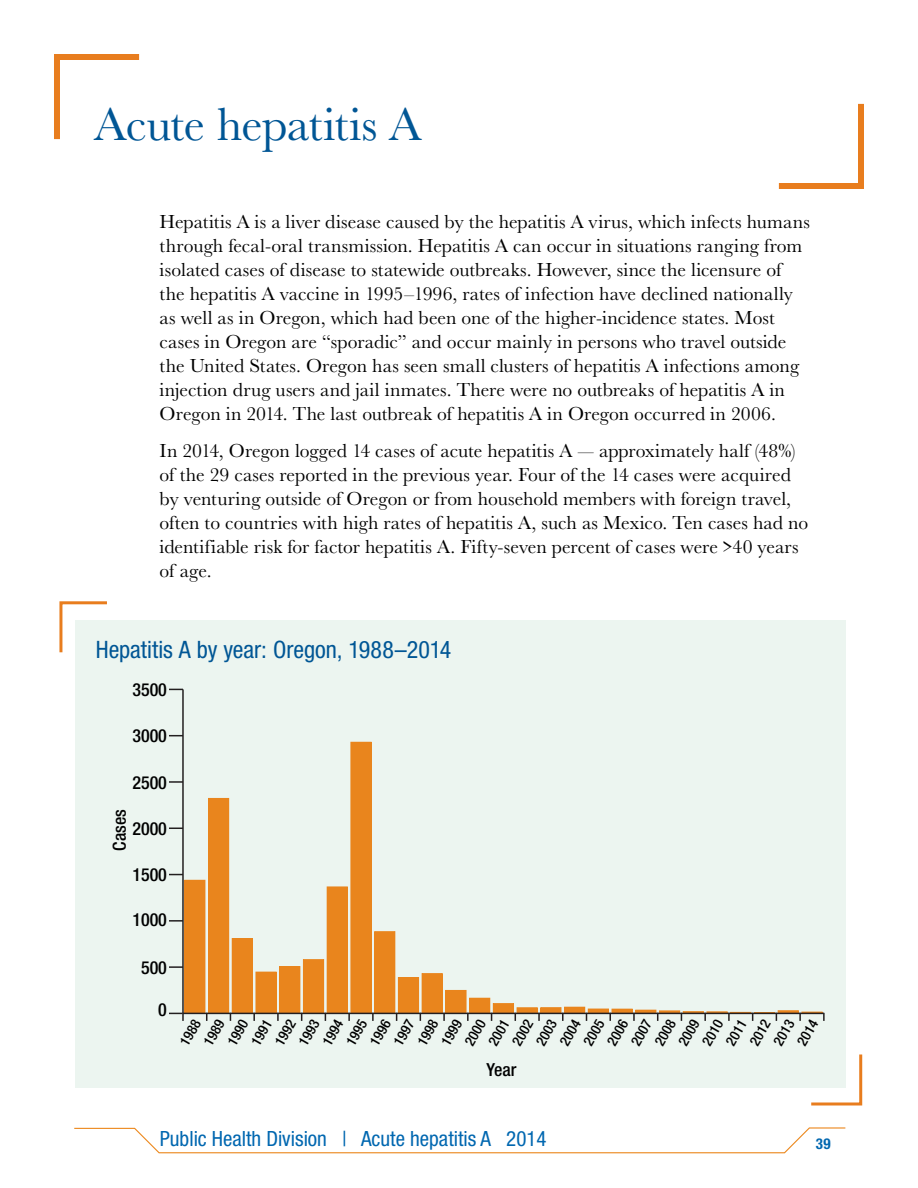
<style>
.page{position:relative;width:918px;height:1188px;background:#fff}
.page>*{position:absolute;margin:0;border:0;box-sizing:border-box;transform-origin:0 0}
.t1{font:48px "Baskerville URW";letter-spacing:-.01em;color:#005695}
.t2{font:condensed 24px "Helvetica Neue LT Std";color:#005695}
.t3{font:condensed 21px "Helvetica Neue LT Std";color:#0067b0}
.t4{font:19.5px/24px "Baskerville URW";letter-spacing:.005em;color:#000}
.t5{font:500 condensed 18px "Helvetica Neue LT Std";color:#000}
.t6{font:700 condensed 15px "Helvetica Neue LT Std";color:#0067b0}
.t7{font:500 condensed 14.25px "Helvetica Neue LT Std";color:#000}
</style>
<div class="page">
<svg style="left:74px;top:1127px;width:772px;height:27px"></svg>
<svg style="left:778px;top:103px;width:86px;height:86px"></svg>
<svg style="left:54px;top:54px;width:86px;height:86px"></svg>
<svg style="left:811px;top:1054px;width:52px;height:52px"></svg>
<svg style="left:59px;top:601px;width:48px;height:52px"></svg>
<div style="left:75px;top:620px;width:771px;height:468px;background:#ecf5f0"></div>
<div style="left:185px;top:880px;width:20px;height:133px;background:#e9851d"></div>
<div style="left:184px;top:880px;width:21px;height:134px;border:1px solid #e9851d"></div>
<div style="left:209px;top:798px;width:20px;height:215px;background:#e9851d"></div>
<div style="left:208px;top:798px;width:21px;height:216px;border:1px solid #e9851d"></div>
<div style="left:232px;top:939px;width:20px;height:74px;background:#e9851d"></div>
<div style="left:232px;top:938px;width:21px;height:76px;border:1px solid #e9851d"></div>
<div style="left:256px;top:972px;width:20px;height:41px;background:#e9851d"></div>
<div style="left:256px;top:972px;width:21px;height:42px;border:1px solid #e9851d"></div>
<div style="left:280px;top:967px;width:20px;height:46px;background:#e9851d"></div>
<div style="left:279px;top:966px;width:21px;height:48px;border:1px solid #e9851d"></div>
<div style="left:303px;top:960px;width:21px;height:53px;background:#e9851d"></div>
<div style="left:303px;top:959px;width:21px;height:55px;border:1px solid #e9851d"></div>
<div style="left:327px;top:887px;width:20px;height:126px;background:#e9851d"></div>
<div style="left:327px;top:887px;width:21px;height:127px;border:1px solid #e9851d"></div>
<div style="left:351px;top:742px;width:20px;height:271px;background:#e9851d"></div>
<div style="left:375px;top:932px;width:20px;height:81px;background:#e9851d"></div>
<div style="left:374px;top:931px;width:21px;height:83px;border:1px solid #e9851d"></div>
<div style="left:398px;top:978px;width:21px;height:35px;background:#e9851d"></div>
<div style="left:398px;top:977px;width:21px;height:37px;border:1px solid #e9851d"></div>
<div style="left:422px;top:974px;width:20px;height:39px;background:#e9851d"></div>
<div style="left:422px;top:973px;width:21px;height:41px;border:1px solid #e9851d"></div>
<div style="left:446px;top:990px;width:20px;height:23px;background:#e9851d"></div>
<div style="left:445px;top:990px;width:21px;height:24px;border:1px solid #e9851d"></div>
<div style="left:470px;top:998px;width:20px;height:15px;background:#e9851d"></div>
<div style="left:469px;top:998px;width:21px;height:16px;border:1px solid #e9851d"></div>
<div style="left:493px;top:1004px;width:21px;height:9px;background:#e9851d"></div>
<div style="left:493px;top:1003px;width:21px;height:11px;border:1px solid #e9851d"></div>
<div style="left:517px;top:1008px;width:20px;height:5px;background:#e9851d"></div>
<div style="left:517px;top:1007px;width:21px;height:7px;border:1px solid #e9851d"></div>
<div style="left:541px;top:1008px;width:20px;height:5px;background:#e9851d"></div>
<div style="left:540px;top:1007px;width:21px;height:7px;border:1px solid #e9851d"></div>
<div style="left:565px;top:1007px;width:20px;height:6px;background:#e9851d"></div>
<div style="left:564px;top:1007px;width:21px;height:7px;border:1px solid #e9851d"></div>
<hr style="left:588px;top:1009px;width:20px;height:4px;background:#e9851d">
<div style="left:588px;top:1009px;width:21px;height:5px;border:1px solid #e9851d"></div>
<hr style="left:612px;top:1009px;width:20px;height:4px;background:#e9851d">
<div style="left:612px;top:1009px;width:21px;height:5px;border:1px solid #e9851d"></div>
<div style="left:635px;top:1010px;width:21px;height:4px;border:1px solid #e9851d"></div>
<div style="left:659px;top:1011px;width:21px;height:3px;border:1px solid #e9851d"></div>
<div style="left:683px;top:1011px;width:21px;height:3px;border:1px solid #e9851d"></div>
<div style="left:778px;top:1010px;width:21px;height:4px;border:1px solid #e9851d"></div>
<hr style="left:183px;top:1013px;width:641px;height:1px;background:#231f20">
<svg style="left:253px;top:1014px;width:2px;height:7px"></svg>
<svg style="left:277px;top:1014px;width:2px;height:7px"></svg>
<svg style="left:348px;top:1014px;width:2px;height:7px"></svg>
<svg style="left:372px;top:1014px;width:2px;height:7px"></svg>
<svg style="left:443px;top:1014px;width:2px;height:7px"></svg>
<svg style="left:467px;top:1014px;width:2px;height:7px"></svg>
<svg style="left:538px;top:1014px;width:2px;height:7px"></svg>
<svg style="left:562px;top:1014px;width:2px;height:7px"></svg>
<svg style="left:609px;top:1014px;width:2px;height:7px"></svg>
<svg style="left:633px;top:1014px;width:2px;height:7px"></svg>
<svg style="left:681px;top:1012px;width:96px;height:9px"></svg>
<svg style="left:799px;top:1012px;width:26px;height:9px"></svg>
<hr style="left:182px;top:689px;width:2px;height:324px;background:#231f20">
<svg style="left:169px;top:1013px;width:15px;height:8px"></svg>
<svg style="left:169px;top:966px;width:14px;height:2px"></svg>
<svg style="left:169px;top:920px;width:14px;height:2px"></svg>
<svg style="left:169px;top:874px;width:13px;height:1px"></svg>
<svg style="left:169px;top:828px;width:13px;height:1px"></svg>
<svg style="left:169px;top:781px;width:14px;height:2px"></svg>
<svg style="left:169px;top:735px;width:13px;height:1px"></svg>
<svg style="left:169px;top:689px;width:13px;height:1px"></svg>
<h1 class="t1" style="left:94px;top:96px;width:328px">Acute hepatitis A</h1>
<p class="t4" style="left:160px;top:210px;width:652px">Hepatitis A is a liver disease caused by the hepatitis A virus, which infects humans through fecal-oral transmission. Hepatitis A can occur in situations ranging from isolated cases of disease to statewide outbreaks. However, since the licensure of the hepatitis A vaccine in 1995–1996, rates of infection have declined nationally as well as in Oregon, which had been one of the higher-incidence states. Most cases in Oregon are “sporadic” and occur mainly in persons who travel outside the United States. Oregon has seen small clusters of hepatitis A infections among injection drug users and jail inmates. There were no outbreaks of hepatitis A in Oregon in 2014. The last outbreak of hepatitis A in Oregon occurred in 2006.</p>
<p class="t4" style="left:160px;top:439px;width:650px">In 2014, Oregon logged 14 cases of acute hepatitis A — approximately half (48%) of the 29 cases reported in the previous year. Four of the 14 cases were acquired by venturing outside of Oregon or from household members with foreign travel, often to countries with high rates of hepatitis A, such as Mexico. Ten cases had no identifiable risk for factor hepatitis A. Fifty-seven percent of cases were &gt;40 years of age.</p>
<p class="t2" style="left:96px;top:635px;width:357px">Hepatitis A by year: Oregon, 1988–2014</p>
<p class="t5" style="left:132px;top:679px;width:36px">3500</p>
<p class="t5" style="left:132px;top:725px;width:36px">3000</p>
<p class="t5" style="left:132px;top:772px;width:36px">2500</p>
<p class="t5" style="left:109px;top:851px;width:43px;rotate:-90deg">Cases</p>
<p class="t5" style="left:132px;top:818px;width:36px">2000</p>
<p class="t5" style="left:132px;top:864px;width:36px">1500</p>
<p class="t5" style="left:132px;top:909px;width:36px">1000</p>
<p class="t5" style="left:141px;top:957px;width:27px">500</p>
<p class="t5" style="left:158px;top:999px;width:10px">0</p>
<p class="t7" style="left:176px;top:1040px;width:29px;rotate:-60deg">1988</p>
<p class="t7" style="left:200px;top:1040px;width:29px;rotate:-60deg">1989</p>
<p class="t7" style="left:224px;top:1040px;width:29px;rotate:-60deg">1990</p>
<p class="t7" style="left:247px;top:1040px;width:29px;rotate:-60deg">1991</p>
<p class="t7" style="left:271px;top:1040px;width:29px;rotate:-60deg">1992</p>
<p class="t7" style="left:295px;top:1040px;width:29px;rotate:-60deg">1993</p>
<p class="t7" style="left:319px;top:1040px;width:29px;rotate:-60deg">1994</p>
<p class="t7" style="left:342px;top:1040px;width:29px;rotate:-60deg">1995</p>
<p class="t7" style="left:366px;top:1040px;width:29px;rotate:-60deg">1996</p>
<p class="t7" style="left:390px;top:1040px;width:29px;rotate:-60deg">1997</p>
<p class="t7" style="left:414px;top:1040px;width:29px;rotate:-60deg">1998</p>
<p class="t7" style="left:437px;top:1040px;width:29px;rotate:-60deg">1999</p>
<p class="t7" style="left:461px;top:1040px;width:29px;rotate:-60deg">2000</p>
<p class="t7" style="left:485px;top:1040px;width:29px;rotate:-60deg">2001</p>
<p class="t7" style="left:509px;top:1040px;width:29px;rotate:-60deg">2002</p>
<p class="t7" style="left:532px;top:1040px;width:29px;rotate:-60deg">2003</p>
<p class="t7" style="left:556px;top:1040px;width:29px;rotate:-60deg">2004</p>
<p class="t7" style="left:580px;top:1040px;width:29px;rotate:-60deg">2005</p>
<p class="t7" style="left:604px;top:1040px;width:29px;rotate:-60deg">2006</p>
<p class="t7" style="left:627px;top:1040px;width:29px;rotate:-60deg">2007</p>
<p class="t7" style="left:651px;top:1040px;width:29px;rotate:-60deg">2008</p>
<p class="t7" style="left:675px;top:1040px;width:29px;rotate:-60deg">2009</p>
<p class="t7" style="left:699px;top:1040px;width:29px;rotate:-60deg">2010</p>
<p class="t7" style="left:722px;top:1040px;width:29px;rotate:-60deg">2011</p>
<p class="t7" style="left:746px;top:1040px;width:29px;rotate:-60deg">2012</p>
<p class="t7" style="left:770px;top:1040px;width:29px;rotate:-60deg">2013</p>
<p class="t7" style="left:793px;top:1040px;width:29px;rotate:-60deg">2014</p>
<p class="t5" style="left:487px;top:1059px;width:32px">Year</p>
<p class="t3" style="left:160px;top:1126px;width:388px">Public Health Division | Acute hepatitis A 2014</p>
<p class="t6" style="left:816px;top:1134px;width:16px">39</p>
</div>
